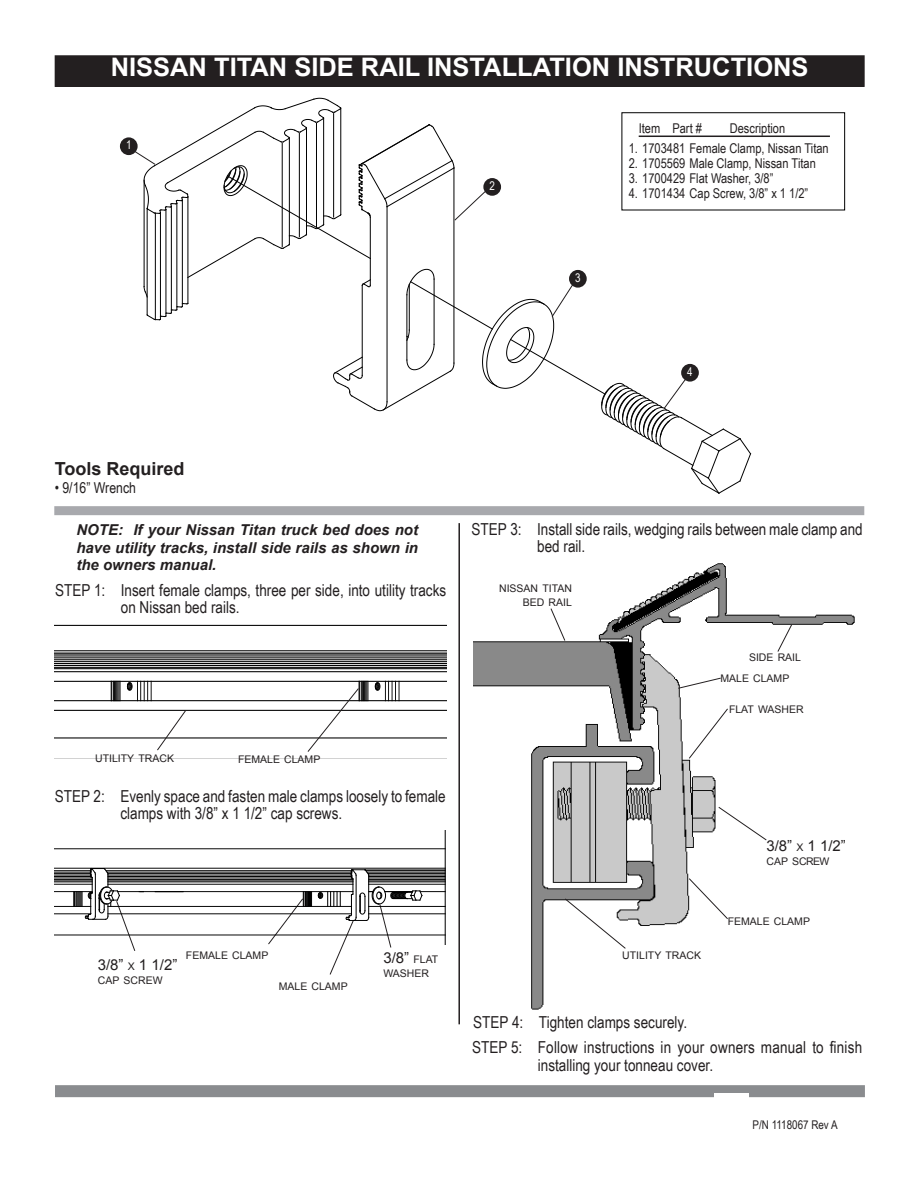
<style>
.page{position:relative;width:918px;height:1188px;background:#fff}
.page>*{position:absolute;margin:0;border:0;box-sizing:border-box;transform-origin:0 0}
.t1{font:700 25.5px "Arial";color:#fff}
.t2{font:700 18px "Arial";color:#231f20}
.Step{font:16.5px/17.2px "Arial Narrow";color:#231f20}
.t3{font:italic 700 15px/17.2px "Arial";color:#231f20;text-align:justify}
.Label{font:15px "Arial";color:#231f20}
.t4{font:15px "Arial Narrow";color:#231f20}
.Subhead_2{font:13.5px "Arial Narrow";color:#231f20}
.t5{font:12px "Arial Narrow";color:#231f20}
.t6{font:12px "Arial Narrow";color:#fff}
.Label-2{font:10.5px/13.5px "Arial";color:#231f20;text-align:right}
.Label-3{font:10.5px "Arial";letter-spacing:-.03em;color:#231f20}
.s1{font-size:10.5px}
</style>
<div class="page">
<img style="left:473px;top:563px;width:382px;height:447px">
<svg style="left:55px;top:624px;width:391px;height:115px"></svg>
<svg style="left:375px;top:681px;width:25px;height:20px"></svg>
<svg style="left:111px;top:681px;width:10px;height:20px"></svg>
<svg style="left:127px;top:681px;width:25px;height:20px"></svg>
<svg style="left:777px;top:624px;width:15px;height:28px"></svg>
<div style="left:54px;top:506px;width:810px;height:9px;background:#a8a9ad"></div>
<hr style="left:458px;top:523px;width:2px;height:501px;background:#231f20">
<div style="left:55px;top:56px;width:809px;height:30px;background:#231f20"></div>
<div style="left:55px;top:55px;width:810px;height:32px;border:2px solid #231f20"></div>
<div style="left:120px;top:137px;width:18px;height:18px;background:#231f20;border-radius:50%"></div>
<svg style="left:718px;top:807px;width:49px;height:34px"></svg>
<svg style="left:565px;top:898px;width:61px;height:51px"></svg>
<svg style="left:550px;top:608px;width:15px;height:33px"></svg>
<svg style="left:678px;top:678px;width:43px;height:11px"></svg>
<svg style="left:689px;top:878px;width:39px;height:41px"></svg>
<svg style="left:157px;top:710px;width:29px;height:41px"></svg>
<svg style="left:307px;top:681px;width:62px;height:71px"></svg>
<svg style="left:134px;top:97px;width:617px;height:397px"></svg>
<hr style="left:639px;top:136px;width:191px;height:1px;background:#231f20">
<svg style="left:689px;top:708px;width:39px;height:51px"></svg>
<div style="left:55px;top:1085px;width:810px;height:12px;background:#8a8c8f"></div>
<div style="left:714px;top:1093px;width:35px;height:8px;background:#fff"></div>
<hr style="left:54px;top:935px;width:391px;height:1px;background:#000">
<hr style="left:108px;top:914px;width:243px;height:1px;background:#000">
<hr style="left:108px;top:906px;width:243px;height:1px;background:#000">
<hr style="left:118px;top:891px;width:235px;height:1px;background:#000">
<hr style="left:108px;top:884px;width:245px;height:1px;background:#000">
<hr style="left:108px;top:873px;width:243px;height:1px;background:#000">
<hr style="left:107px;top:872px;width:245px;height:1px;background:#000">
<hr style="left:106px;top:870px;width:246px;height:1px;background:#000">
<hr style="left:108px;top:881px;width:245px;height:1px;background:#000">
<hr style="left:108px;top:879px;width:245px;height:1px;background:#000">
<hr style="left:108px;top:878px;width:244px;height:1px;background:#000">
<hr style="left:108px;top:876px;width:243px;height:1px;background:#000">
<hr style="left:108px;top:875px;width:243px;height:1px;background:#000">
<hr style="left:54px;top:868px;width:391px;height:1px;background:#000">
<hr style="left:108px;top:882px;width:245px;height:1px;background:#000">
<hr style="left:54px;top:849px;width:391px;height:1px;background:#000">
<hr style="left:54px;top:906px;width:37px;height:1px;background:#000">
<hr style="left:54px;top:914px;width:37px;height:1px;background:#000">
<hr style="left:54px;top:891px;width:38px;height:1px;background:#000">
<hr style="left:54px;top:884px;width:38px;height:1px;background:#000">
<hr style="left:54px;top:882px;width:38px;height:1px;background:#000">
<hr style="left:54px;top:881px;width:38px;height:1px;background:#000">
<hr style="left:54px;top:879px;width:38px;height:1px;background:#000">
<hr style="left:54px;top:876px;width:37px;height:1px;background:#000">
<hr style="left:54px;top:875px;width:37px;height:1px;background:#000">
<hr style="left:54px;top:873px;width:36px;height:1px;background:#000">
<hr style="left:54px;top:872px;width:36px;height:1px;background:#000">
<hr style="left:54px;top:870px;width:37px;height:1px;background:#000">
<hr style="left:54px;top:878px;width:38px;height:1px;background:#000">
<svg style="left:268px;top:892px;width:44px;height:53px"></svg>
<svg style="left:318px;top:869px;width:127px;height:106px"></svg>
<svg style="left:74px;top:868px;width:69px;height:83px"></svg>
<hr style="left:445px;top:830px;width:1px;height:114px;background:#000">
<p class="t1" style="left:111px;top:50px;width:699px">NISSAN TITAN SIDE RAIL INSTALLATION INSTRUCTIONS</p>
<p class="t6" style="left:126px;top:136px;width:7px">1</p>
<p class="t6" style="left:489px;top:177px;width:7px">2</p>
<p class="t6" style="left:575px;top:269px;width:7px">3</p>
<p class="Subhead_2" style="left:639px;top:118px;width:65px">Item Part #</p>
<p class="Subhead_2" style="left:730px;top:118px;width:57px">Description</p>
<p class="Subhead_2" style="left:629px;top:138px;width:201px">1. 1703481 Female Clamp, Nissan Titan</p>
<p class="Subhead_2" style="left:629px;top:153px;width:189px">2. 1705569 Male Clamp, Nissan Titan</p>
<p class="Subhead_2" style="left:629px;top:168px;width:146px">3. 1700429 Flat Washer, 3/8”</p>
<p class="Subhead_2" style="left:629px;top:183px;width:181px">4. 1701434 Cap Screw, 3/8” x 1 1/2”</p>
<p class="t6" style="left:687px;top:363px;width:7px">4</p>
<p class="t2" style="left:55px;top:456px;width:131px">Tools Required</p>
<p class="t4" style="left:55px;top:476px;width:83px">• 9/16” Wrench</p>
<p class="t3" style="left:76px;top:522px;width:343px">NOTE: If your Nissan Titan truck bed does not have utility tracks, install side rails as shown in the owners manual.</p>
<p class="Step" style="left:121px;top:581px;width:327px;text-indent:-66px">STEP 1: Insert female clamps, three per side, into utility tracks on Nissan bed rails.</p>
<p class="Label-2" style="left:95px;top:752px;width:80px">UTILITY TRACK</p>
<p class="Label-2" style="left:238px;top:752px;width:84px">FEMALE CLAMP</p>
<p class="Step" style="left:120px;top:787px;width:327px;text-indent:-66px">STEP 2: Evenly space and fasten male clamps loosely to female clamps with 3/8” x 1 1/2” cap screws.</p>
<p class="Label" style="left:98px;top:955px;width:81px">3/8” <span class="s1">X</span> 1 1/2”</p>
<p class="Label-2" style="left:98px;top:973px;width:66px">CAP SCREW</p>
<p class="Label-2" style="left:186px;top:949px;width:84px">FEMALE CLAMP</p>
<p class="Label-2" style="left:279px;top:980px;width:70px">MALE CLAMP</p>
<p class="Label" style="left:383px;top:948px;width:56px">3/8” <span class="s1">FLAT</span></p>
<p class="Label-2" style="left:383px;top:967px;width:47px">WASHER</p>
<p class="Step" style="left:537px;top:520px;width:327px;text-indent:-66px">STEP 3: Install side rails, wedging rails between male clamp and bed rail.</p>
<p class="Label-2" style="left:499px;top:582px;width:74px">NISSAN TITAN<br>BED RAIL</p>
<p class="Label-2" style="left:749px;top:650px;width:54px">SIDE RAIL</p>
<p class="Label-2" style="left:720px;top:672px;width:70px">MALE CLAMP</p>
<p class="Label-2" style="left:729px;top:703px;width:76px">FLAT WASHER</p>
<p class="Label-2" style="left:622px;top:949px;width:80px">UTILITY TRACK</p>
<p class="Step" style="left:473px;top:1013px;width:215px">STEP 4: Tighten clamps securely.</p>
<p class="Label" style="left:766px;top:836px;width:81px">3/8” <span class="s1">X</span> 1 1/2”</p>
<p class="Label-3" style="left:766px;top:854px;width:65px">CAP SCREW</p>
<p class="Label-2" style="left:728px;top:914px;width:84px">FEMALE CLAMP</p>
<p class="Step" style="left:538px;top:1038px;width:326px;text-indent:-66px">STEP 5: Follow instructions in your owners manual to finish installing your tonneau cover.</p>
<p class="t5" style="left:753px;top:1116px;width:86px">P/N 1118067 Rev A</p>
</div>
